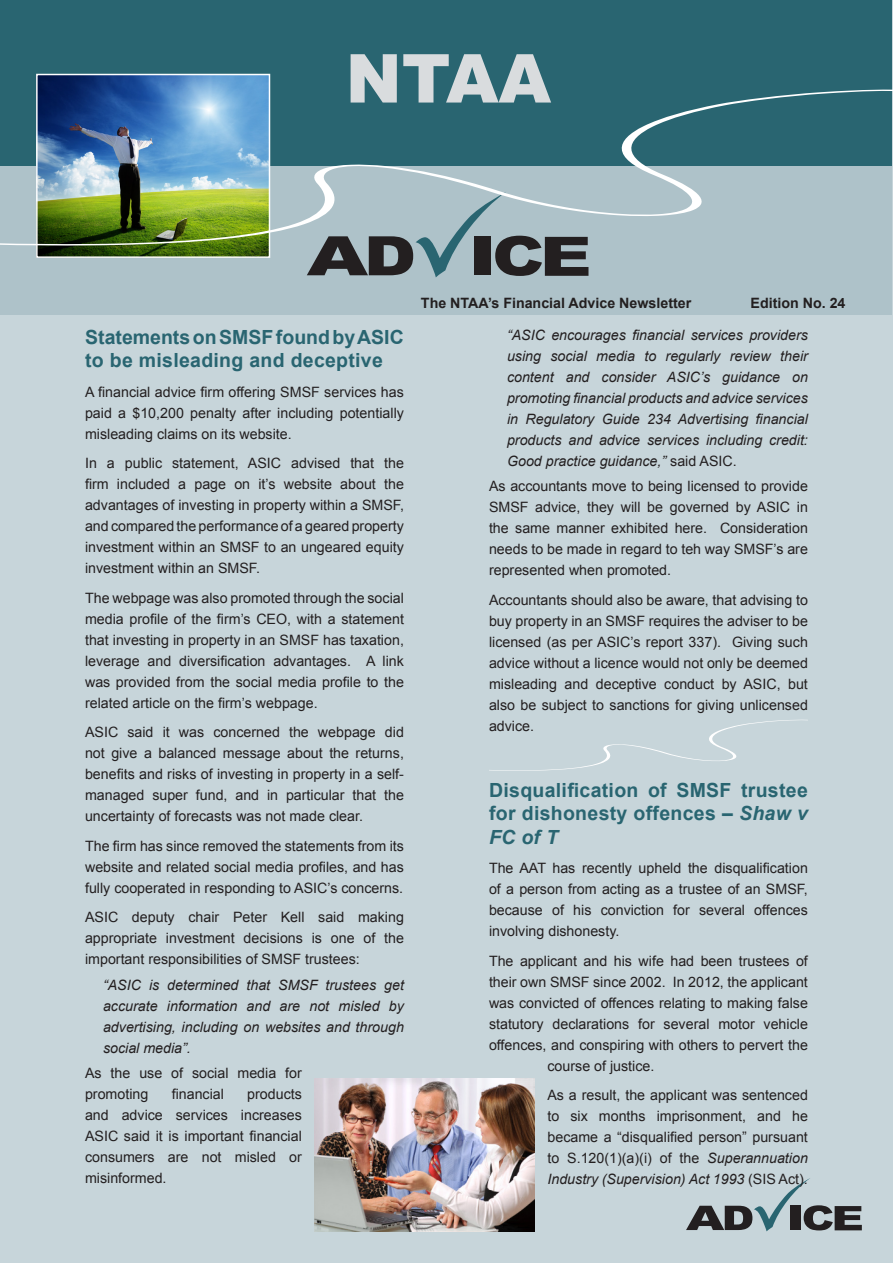
<style>
.page{position:relative;width:893px;height:1263px;background:#c7d5da}
.page>*{position:absolute;margin:0;border:0;box-sizing:border-box;transform-origin:0 0}
.t1{font:900 67.5px "Arial";color:#d9dcde}
.Subhead2{font:700 19.5px/23.4px "Arial";letter-spacing:.015em;color:#296571}
.Body_text{font:14.25px/21px "Arial";color:#231f20;text-align:justify}
.Body_text-2{font:italic 14.25px/21px "Arial";color:#231f20;text-align:justify}
.Body_text-3{font:700 14.25px "Arial";color:#231f20}
.s1{font-style:normal}
.s2{font-style:italic}
</style>
<div class="page">
<svg style="left:686px;top:1178px;width:176px;height:53px"></svg>
<div style="left:1px;top:1px;width:891px;height:165px;background:#296571"></div>
<div style="left:1px;top:167px;width:891px;height:148px;background:#aec2c9"></div>
<svg style="left:307px;top:246px;width:281px;height:31px"></svg>
<img style="left:39px;top:77px;width:228px;height:178px">
<div style="left:36px;top:74px;width:234px;height:184px;border:2px solid #fff"></div>
<svg style="left:0;top:89px;width:893px;height:157px"></svg>
<svg style="left:489px;top:720px;width:319px;height:51px"></svg>
<img style="left:315px;top:1078px;width:220px;height:153px">
<p class="t1" style="left:346px;top:29px;width:207px">NTAA</p>
<p class="Subhead2" style="left:85px;top:326px;width:320px">Statements on SMSF found by ASIC to be misleading and deceptive</p>
<p class="Body_text" style="left:85px;top:381px;width:320px">A financial advice firm offering SMSF services has paid a $10,200 penalty after including potentially misleading claims on its website.</p>
<p class="Body_text" style="left:85px;top:453px;width:320px">In a public statement, ASIC advised that the firm included a page on it’s website about the advantages of investing in property within a SMSF, and compared the performance of a geared property investment within an SMSF to an ungeared equity investment within an SMSF.</p>
<p class="Body_text" style="left:85px;top:587px;width:320px">The webpage was also promoted through the social media profile of the firm’s CEO, with a statement that investing in property in an SMSF has taxation, leverage and diversification advantages. A link was provided from the social media profile to the related article on the firm’s webpage.</p>
<p class="Body_text" style="left:85px;top:722px;width:320px">ASIC said it was concerned the webpage did not give a balanced message about the returns, benefits and risks of investing in property in a self&shy;managed super fund, and in particular that the uncertainty of forecasts was not made clear.</p>
<p class="Body_text" style="left:85px;top:835px;width:320px">The firm has since removed the statements from its website and related social media profiles, and has fully cooperated in responding to ASIC’s concerns.</p>
<p class="Body_text" style="left:85px;top:907px;width:320px">ASIC deputy chair Peter Kell said making appropriate investment decisions is one of the important responsibilities of SMSF trustees:</p>
<p class="Body_text-2" style="left:103px;top:974px;width:302px">“ASIC is determined that SMSF trustees get accurate information and are not misled by advertising, including on websites and through social media”.</p>
<p class="Body_text" style="left:85px;top:1062px;width:218px">As the use of social media for promoting</p>
<p class="Body_text" style="left:172px;top:1083px;width:54px">financial</p>
<p class="Body_text" style="left:85px;top:1083px;width:218px;text-indent:162px">products and advice services increases ASIC said it is important financial consumers are not misled or misinformed.</p>
<p class="Body_text-3" style="left:421px;top:294px;width:272px">The NTAA’s Financial Advice Newsletter</p>
<p class="Body_text-3" style="left:750px;top:294px;width:97px">Edition No. 24</p>
<p class="Body_text-2" style="left:507px;top:325px;width:302px">“ASIC encourages financial services providers using social media to regularly review their content and consider ASIC’s guidance on promoting financial products and advice services in Regulatory Guide 234 Advertising financial products and advice services including credit:<br>Good practice guidance,” <span class="s1">said ASIC.</span></p>
<p class="Body_text" style="left:489px;top:476px;width:320px">As accountants move to being licensed to provide SMSF advice, they will be governed by ASIC in the same manner exhibited here. Consideration needs to be made in regard to teh way SMSF’s are represented when promoted.</p>
<p class="Body_text" style="left:489px;top:589px;width:320px">Accountants should also be aware, that advising to buy property in an SMSF requires the adviser to be licensed (as per ASIC’s report 337). Giving such advice without a licence would not only be deemed misleading and deceptive conduct by ASIC, but also be subject to sanctions for giving unlicensed advice.</p>
<p class="Subhead2" style="left:489px;top:779px;width:320px;text-align:justify">Disqualification of SMSF trustee for dishonesty offences – <span class="s2">Shaw v FC of T</span></p>
<p class="Body_text" style="left:489px;top:858px;width:320px">The AAT has recently upheld the disqualification of a person from acting as a trustee of an SMSF, because of his conviction for several offences involving dishonesty.</p>
<p class="Body_text" style="left:489px;top:950px;width:320px">The applicant and his wife had been trustees of</p>
<p class="Body_text" style="left:489px;top:971px;width:320px">their own SMSF since 2002. In 2012, the applicant</p>
<p class="Body_text" style="left:489px;top:992px;width:320px">was convicted of offences relating to making false</p>
<p class="Body_text" style="left:489px;top:1013px;width:320px">statutory declarations for several motor vehicle</p>
<p class="Body_text" style="left:489px;top:1034px;width:320px">offences, and conspiring with others to pervert the</p>
<p class="Body_text" style="left:547px;top:1055px;width:108px">course of justice.</p>
<p class="Body_text" style="left:547px;top:1085px;width:262px">As a result, the applicant was sentenced to six months imprisonment, and he became a “disqualified person” pursuant to S.120(1)(a)(i) of the <span class="s2">Superannuation Industry (Supervision) Act 1993</span> (SIS Act).</p>
</div>
